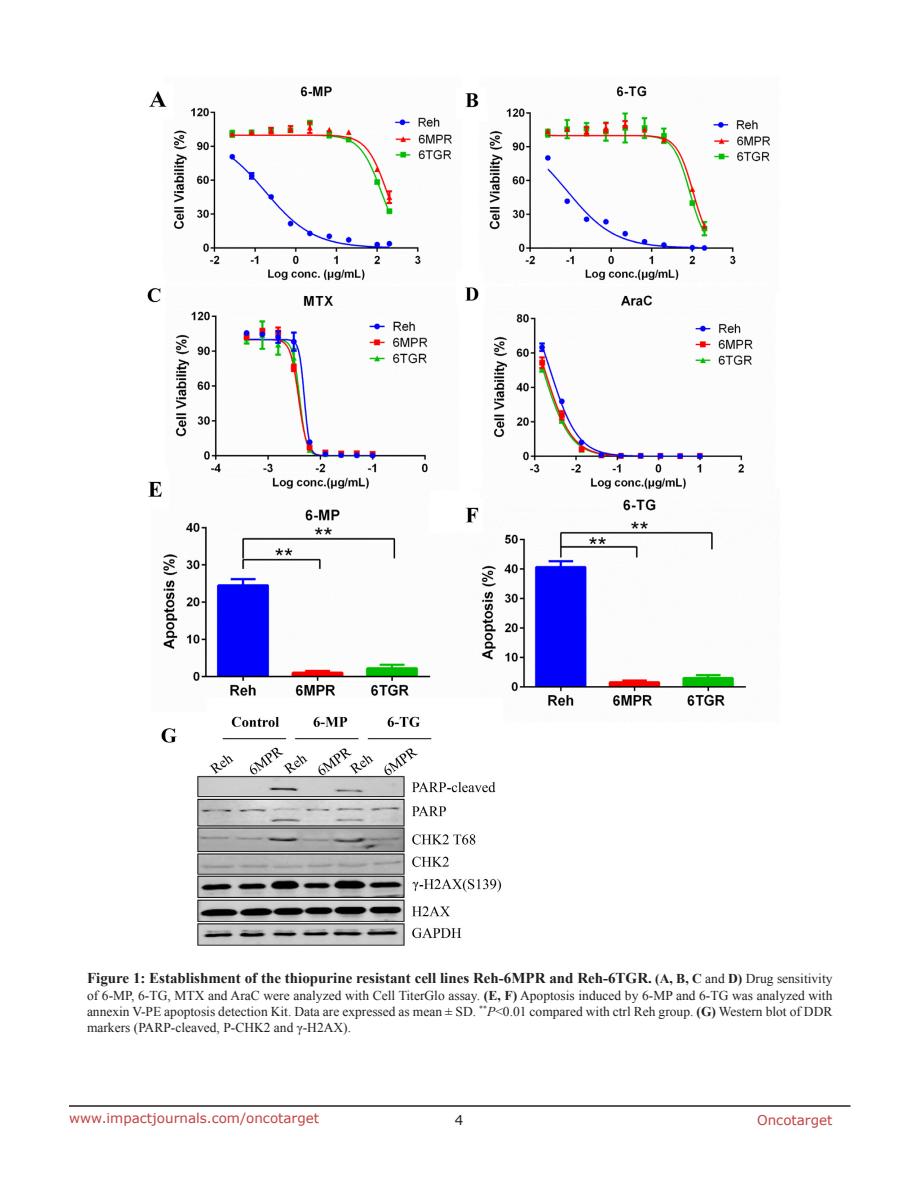
<style>
.page{position:relative;width:918px;height:1188px;background:#fff}
.page>*{position:absolute;margin:0;border:0;box-sizing:border-box;transform-origin:0 0}
.figuretext{font:700 15px "Times New Roman";color:#231f20}
.figuretext-2{font:13.5px/16.2px "Times New Roman";color:#231f20;text-align:justify}
.t1{font:13.5px "Verdana";color:#c24141}
.t2{font:13.5px "Verdana";color:#231f20}
.s1{font-size:13.5px}
.s2{font-weight:400;font-size:13.5px}
.s3{font-weight:700}
.s4{font-style:italic}
</style>
<div class="page">
<hr style="left:69px;top:1105px;width:781px;height:2px;background:#231f20">
<img style="left:147px;top:86px;width:633px;height:860px">
<p class="figuretext" style="left:87px;top:968px;width:747px">Figure 1: Establishment of the thiopurine resistant cell lines Reh-6MPR and Reh-6TGR. <span class="s1">(A, B, C</span> <span class="s2">and</span> <span class="s1">D)</span> <span class="s2">Drug sensitivity</span></p>
<p class="figuretext-2" style="left:87px;top:987px;width:747px">of 6-MP, 6-TG, MTX and AraC were analyzed with Cell TiterGlo assay. <span class="s3">(E, F)</span> Apoptosis induced by 6-MP and 6-TG was analyzed with annexin V-PE apoptosis detection Kit. Data are expressed as mean ± SD. <sup>**</sup><span class="s4">P</span>&lt;0.01 compared with ctrl Reh group. <span class="s3">(G)</span> Western blot of DDR markers (PARP-cleaved, P-CHK2 and γ-H2AX).</p>
<p class="t1" style="left:69px;top:1109px;width:252px">www.impactjournals.com/oncotarget</p>
<p class="t2" style="left:455px;top:1111px;width:10px">4</p>
<p class="t1" style="left:757px;top:1111px;width:77px">Oncotarget</p>
</div>
